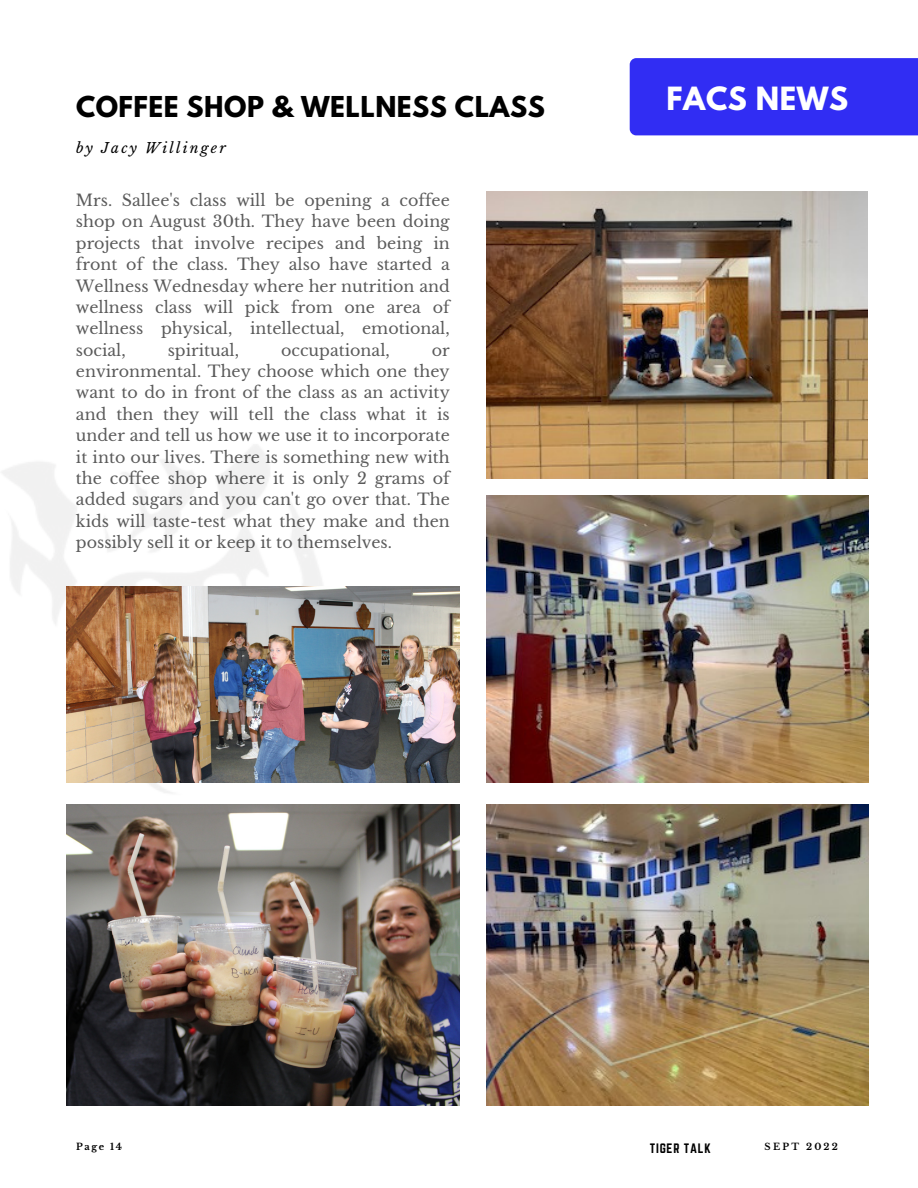
<style>
.page{position:relative;width:918px;height:1188px;background:#fff}
.page>*{position:absolute;margin:0;border:0;box-sizing:border-box;transform-origin:0 0}
.t1{font:700 28.35px "League Spartan";letter-spacing:.02em;color:#fff}
.t2{font:700 25.5px "League Spartan";letter-spacing:.02em;color:#000}
.t3{font:15.9px/21.3px "Libre Baskerville";color:#000;text-align:justify}
.t4{font:italic 13.95px "Libre Baskerville";letter-spacing:.16em;color:#000}
.t5{font:12px "Norwester";letter-spacing:.06em;color:#000}
.t6{font:700 9.3px "Libre Baskerville";letter-spacing:.24em;color:#000}
</style>
<div class="page">
<div style="left:630px;top:58px;width:288px;height:77px;background:#312df3"></div>
<img style="left:486px;top:496px;width:383px;height:287px">
<img style="left:486px;top:192px;width:381px;height:287px">
<img style="left:486px;top:804px;width:383px;height:302px">
<img style="left:2px;top:444px;width:321px;height:349px">
<img style="left:67px;top:804px;width:392px;height:302px">
<img style="left:67px;top:587px;width:392px;height:196px">
<p class="t2" style="left:76px;top:94px;width:470px">COFFEE SHOP &amp; WELLNESS CLASS</p>
<p class="t4" style="left:76px;top:139px;width:151px">by Jacy Willinger</p>
<p class="t3" style="left:76px;top:190px;width:375px">Mrs. Sallee's class will be opening a coffee shop on August 30th. They have been doing projects that involve recipes and being in front of the class. They also have started a Wellness Wednesday where her nutrition and wellness class will pick from one area of wellness physical, intellectual, emotional, social,</p>
<p class="t3" style="left:168px;top:339px;width:73px">spiritual,</p>
<p class="t3" style="left:281px;top:339px;width:110px">occupational,</p>
<p class="t3" style="left:76px;top:339px;width:375px;text-indent:356px">or environmental. They choose which one they want to do in front of the class as an activity and then they will tell the class what it is under and tell us how we use it to incorporate it into our lives. There is something new with the coffee shop where it is only 2 grams of added sugars and you can't go over that. The kids will taste-test what they make and then possibly sell it or keep it to themselves.</p>
<p class="t1" style="left:667px;top:84px;width:183px">FACS NEWS</p>
<p class="t6" style="left:76px;top:1141px;width:48px">Page 14</p>
<p class="t5" style="left:650px;top:1141px;width:62px">TIGER TALK</p>
<p class="t6" style="left:765px;top:1141px;width:75px">SEPT 2022</p>
</div>
